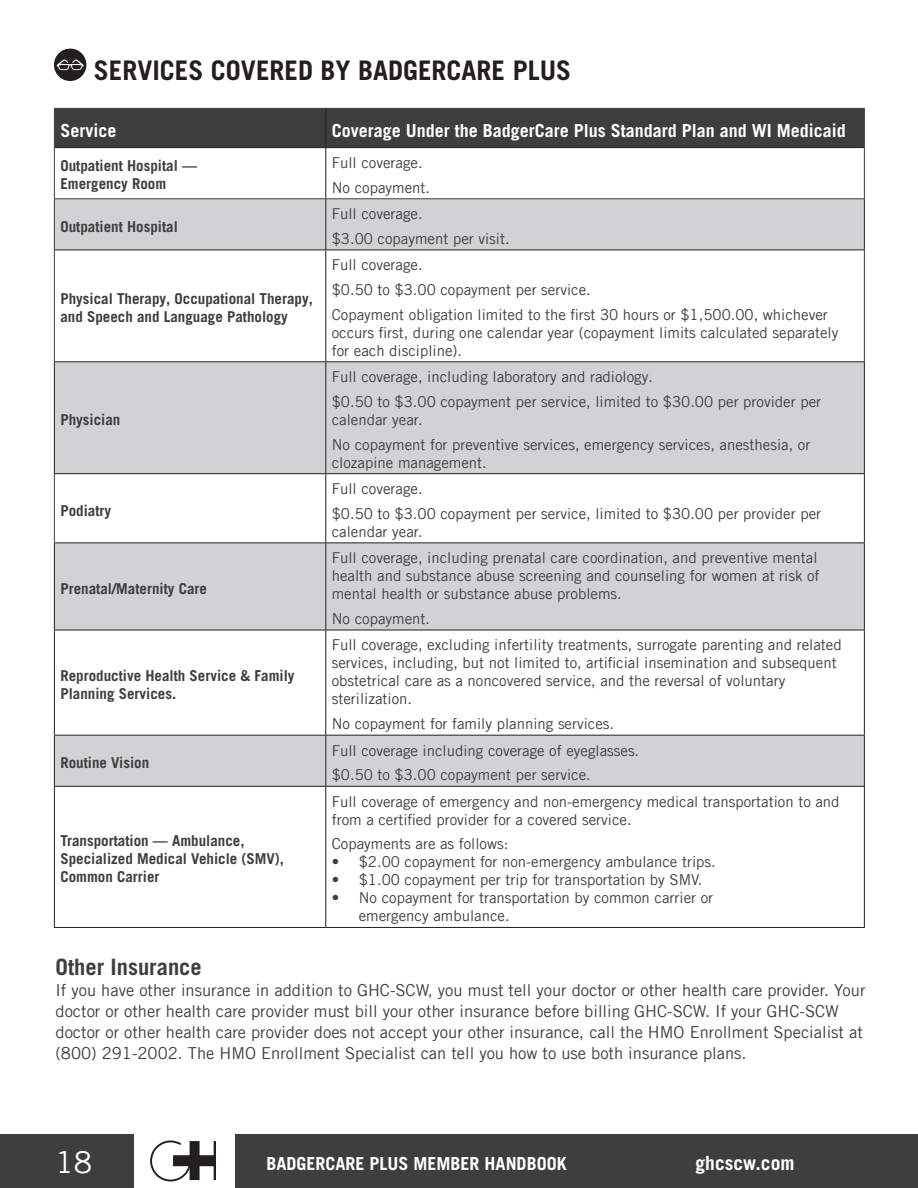
<style>
.page{position:relative;width:918px;height:1188px;background:#fff}
.page>*{position:absolute;margin:0;border:0;box-sizing:border-box;transform-origin:0 0}
.t1{font:30px "Trade Gothic LT Com";color:#fff}
.t2{font:700 27px "Trade Gothic LT Com";color:#231f20}
.Body{font:700 22.5px "Trade Gothic LT Com";color:#3e3e3f}
.t3{font:700 19.5px "Trade Gothic LT Com";color:#fff}
.Body-2{font:700 18px "Trade Gothic LT Com";color:#fff}
.Body-3{font:16.5px/21px "Trade Gothic LT Com";color:#3e3e3f}
.LIST_W_SPACE{font:15px/18px "Trade Gothic LT Com";color:#3e3e3f}
.Body-4{font:15px/18px "Trade Gothic LT Com";color:#3e3e3f}
.Body-5{font:700 15px/18px "Trade Gothic LT Com";color:#3e3e3f}
</style>
<div class="page">
<div style="left:236px;top:1134px;width:682px;height:54px;background:#3e3e3f"></div>
<div style="left:0;top:1134px;width:134px;height:54px;background:#3e3e3f"></div>
<svg style="left:150px;top:1140px;width:66px;height:42px"></svg>
<svg style="left:54px;top:49px;width:32px;height:32px"></svg>
<div style="left:55px;top:49px;width:31px;height:31px;background:#231f20;border-radius:50%"></div>
<svg style="left:57px;top:59px;width:27px;height:15px"></svg>
<div style="left:55px;top:109px;width:809px;height:38px;background:#3e3e3f"></div>
<svg style="left:55px;top:199px;width:809px;height:587px;fill:#d1d2d4"></svg>
<hr style="left:54px;top:148px;width:1px;height:50px;background:#3e3e3f">
<hr style="left:864px;top:148px;width:1px;height:50px;background:#3e3e3f">
<hr style="left:325px;top:148px;width:1px;height:50px;background:#231f20">
<hr style="left:54px;top:108px;width:272px;height:1px;background:#3e3e3f">
<hr style="left:54px;top:109px;width:1px;height:39px;background:#3e3e3f">
<hr style="left:326px;top:108px;width:539px;height:1px;background:#3e3e3f">
<hr style="left:864px;top:109px;width:1px;height:39px;background:#3e3e3f">
<hr style="left:54px;top:250px;width:1px;height:111px;background:#3e3e3f">
<hr style="left:864px;top:250px;width:1px;height:111px;background:#3e3e3f">
<hr style="left:325px;top:109px;width:1px;height:38px;background:#231f20">
<hr style="left:55px;top:147px;width:271px;height:1px;background:#231f20">
<hr style="left:326px;top:147px;width:538px;height:1px;background:#231f20">
<hr style="left:325px;top:250px;width:1px;height:111px;background:#231f20">
<hr style="left:54px;top:199px;width:1px;height:51px;background:#3e3e3f">
<hr style="left:54px;top:198px;width:272px;height:1px;background:#3e3e3f">
<hr style="left:326px;top:198px;width:539px;height:1px;background:#3e3e3f">
<hr style="left:325px;top:199px;width:1px;height:51px;background:#231f20">
<hr style="left:864px;top:199px;width:1px;height:51px;background:#231f20">
<hr style="left:55px;top:250px;width:271px;height:1px;background:#231f20">
<hr style="left:326px;top:250px;width:539px;height:1px;background:#231f20">
<hr style="left:54px;top:362px;width:1px;height:111px;background:#231f20">
<hr style="left:54px;top:361px;width:272px;height:1px;background:#231f20">
<hr style="left:326px;top:361px;width:539px;height:1px;background:#231f20">
<hr style="left:325px;top:362px;width:1px;height:111px;background:#231f20">
<hr style="left:864px;top:362px;width:1px;height:111px;background:#231f20">
<hr style="left:54px;top:474px;width:1px;height:68px;background:#3e3e3f">
<hr style="left:54px;top:473px;width:272px;height:1px;background:#231f20">
<hr style="left:326px;top:473px;width:539px;height:1px;background:#231f20">
<hr style="left:325px;top:474px;width:1px;height:68px;background:#231f20">
<hr style="left:864px;top:474px;width:1px;height:68px;background:#231f20">
<hr style="left:54px;top:542px;width:272px;height:1px;background:#231f20">
<hr style="left:54px;top:543px;width:1px;height:87px;background:#231f20">
<hr style="left:326px;top:542px;width:539px;height:1px;background:#231f20">
<hr style="left:325px;top:543px;width:1px;height:87px;background:#231f20">
<hr style="left:864px;top:543px;width:1px;height:87px;background:#231f20">
<hr style="left:54px;top:630px;width:1px;height:105px;background:#231f20">
<hr style="left:54px;top:630px;width:272px;height:1px;background:#231f20">
<hr style="left:326px;top:630px;width:539px;height:1px;background:#231f20">
<hr style="left:325px;top:630px;width:1px;height:105px;background:#231f20">
<hr style="left:864px;top:630px;width:1px;height:105px;background:#231f20">
<hr style="left:54px;top:735px;width:272px;height:1px;background:#231f20">
<hr style="left:54px;top:736px;width:1px;height:50px;background:#231f20">
<hr style="left:326px;top:735px;width:539px;height:1px;background:#231f20">
<hr style="left:325px;top:736px;width:1px;height:50px;background:#231f20">
<hr style="left:864px;top:736px;width:1px;height:50px;background:#231f20">
<hr style="left:54px;top:786px;width:272px;height:1px;background:#231f20">
<hr style="left:54px;top:787px;width:1px;height:140px;background:#231f20">
<hr style="left:54px;top:927px;width:272px;height:1px;background:#231f20">
<hr style="left:326px;top:786px;width:539px;height:1px;background:#231f20">
<hr style="left:325px;top:787px;width:1px;height:140px;background:#231f20">
<hr style="left:864px;top:787px;width:1px;height:140px;background:#231f20">
<hr style="left:326px;top:927px;width:539px;height:1px;background:#231f20">
<h1 class="t2" style="left:94px;top:54px;width:479px">SERVICES COVERED BY BADGERCARE PLUS</h1>
<p class="Body-2" style="left:60px;top:119px;width:57px">Service</p>
<p class="Body-2" style="left:332px;top:119px;width:516px">Coverage Under the BadgerCare Plus Standard Plan and WI Medicaid</p>
<p class="Body-5" style="left:60px;top:157px;width:138px">Outpatient Hospital —<br>Emergency Room</p>
<p class="LIST_W_SPACE" style="left:332px;top:153px;width:92px">Full coverage.</p>
<p class="Body-4" style="left:332px;top:178px;width:100px">No copayment.</p>
<p class="Body-5" style="left:60px;top:217px;width:119px">Outpatient Hospital</p>
<p class="Body-5" style="left:60px;top:290px;width:254px">Physical Therapy, Occupational Therapy, and Speech and Language Pathology</p>
<p class="Body-5" style="left:60px;top:410px;width:61px">Physician</p>
<p class="Body-5" style="left:60px;top:501px;width:52px">Podiatry</p>
<p class="Body-5" style="left:60px;top:579px;width:148px">Prenatal/Maternity Care</p>
<p class="Body-5" style="left:60px;top:666px;width:236px">Reproductive Health Service &amp; Family<br>Planning Services.</p>
<p class="Body-5" style="left:60px;top:753px;width:90px">Routine Vision</p>
<p class="Body-5" style="left:60px;top:832px;width:225px">Transportation — Ambulance,<br>Specialized Medical Vehicle (SMV),<br>Common Carrier</p>
<p class="LIST_W_SPACE" style="left:332px;top:205px;width:92px">Full coverage.</p>
<p class="Body-4" style="left:332px;top:229px;width:179px">$3.00 copayment per visit.</p>
<p class="LIST_W_SPACE" style="left:332px;top:256px;width:92px">Full coverage.</p>
<p class="LIST_W_SPACE" style="left:332px;top:281px;width:261px">$0.50 to $3.00 copayment per service.</p>
<p class="Body-4" style="left:332px;top:305px;width:508px">Copayment obligation limited to the first 30 hours or $1,500.00, whichever occurs first, during one calendar year (copayment limits calculated separately for each discipline).</p>
<p class="LIST_W_SPACE" style="left:332px;top:368px;width:323px">Full coverage, including laboratory and radiology.</p>
<p class="LIST_W_SPACE" style="left:332px;top:392px;width:491px">$0.50 to $3.00 copayment per service, limited to $30.00 per provider per calendar year.</p>
<p class="Body-4" style="left:332px;top:435px;width:480px">No copayment for preventive services, emergency services, anesthesia, or clozapine management.</p>
<p class="LIST_W_SPACE" style="left:332px;top:480px;width:92px">Full coverage.</p>
<p class="Body-4" style="left:332px;top:504px;width:491px">$0.50 to $3.00 copayment per service, limited to $30.00 per provider per calendar year.</p>
<p class="LIST_W_SPACE" style="left:332px;top:549px;width:489px">Full coverage, including prenatal care coordination, and preventive mental health and substance abuse screening and counseling for women at risk of mental health or substance abuse problems.</p>
<p class="Body-4" style="left:332px;top:609px;width:100px">No copayment.</p>
<p class="LIST_W_SPACE" style="left:332px;top:636px;width:511px">Full coverage, excluding infertility treatments, surrogate parenting and related services, including, but not limited to, artificial insemination and subsequent obstetrical care as a noncovered service, and the reversal of voluntary sterilization.</p>
<p class="Body-4" style="left:332px;top:715px;width:284px">No copayment for family planning services.</p>
<p class="LIST_W_SPACE" style="left:332px;top:741px;width:309px">Full coverage including coverage of eyeglasses.</p>
<p class="Body-4" style="left:332px;top:766px;width:261px">$0.50 to $3.00 copayment per service.</p>
<p class="LIST_W_SPACE" style="left:332px;top:792px;width:509px">Full coverage of emergency and non-emergency medical transportation to and from a certified provider for a covered service.</p>
<p class="Body-4" style="left:332px;top:835px;width:178px">Copayments are as follows:</p>
<p class="LIST_W_SPACE" style="left:332px;top:853px;width:386px">• $2.00 copayment for non-emergency ambulance trips.</p>
<p class="LIST_W_SPACE" style="left:332px;top:871px;width:372px">• $1.00 copayment per trip for transportation by SMV.</p>
<p class="LIST_W_SPACE" style="left:359px;top:889px;width:356px;text-indent:-27px">• No copayment for transportation by common carrier or emergency ambulance.</p>
<p class="Body" style="left:56px;top:954px;width:148px">Other Insurance</p>
<p class="Body-3" style="left:56px;top:980px;width:812px">If you have other insurance in addition to GHC-SCW, you must tell your doctor or other health care provider. Your doctor or other health care provider must bill your other insurance before billing GHC-SCW. If your GHC-SCW doctor or other health care provider does not accept your other insurance, call the HMO Enrollment Specialist at (800) 291-2002. The HMO Enrollment Specialist can tell you how to use both insurance plans.</p>
<h1 class="t1" style="left:56px;top:1145px;width:38px">18</h1>
<p class="Body-2" style="left:267px;top:1153px;width:302px">BADGERCARE PLUS MEMBER HANDBOOK</p>
<h3 class="t3" style="left:696px;top:1152px;width:100px">ghcscw.com</h3>
</div>
